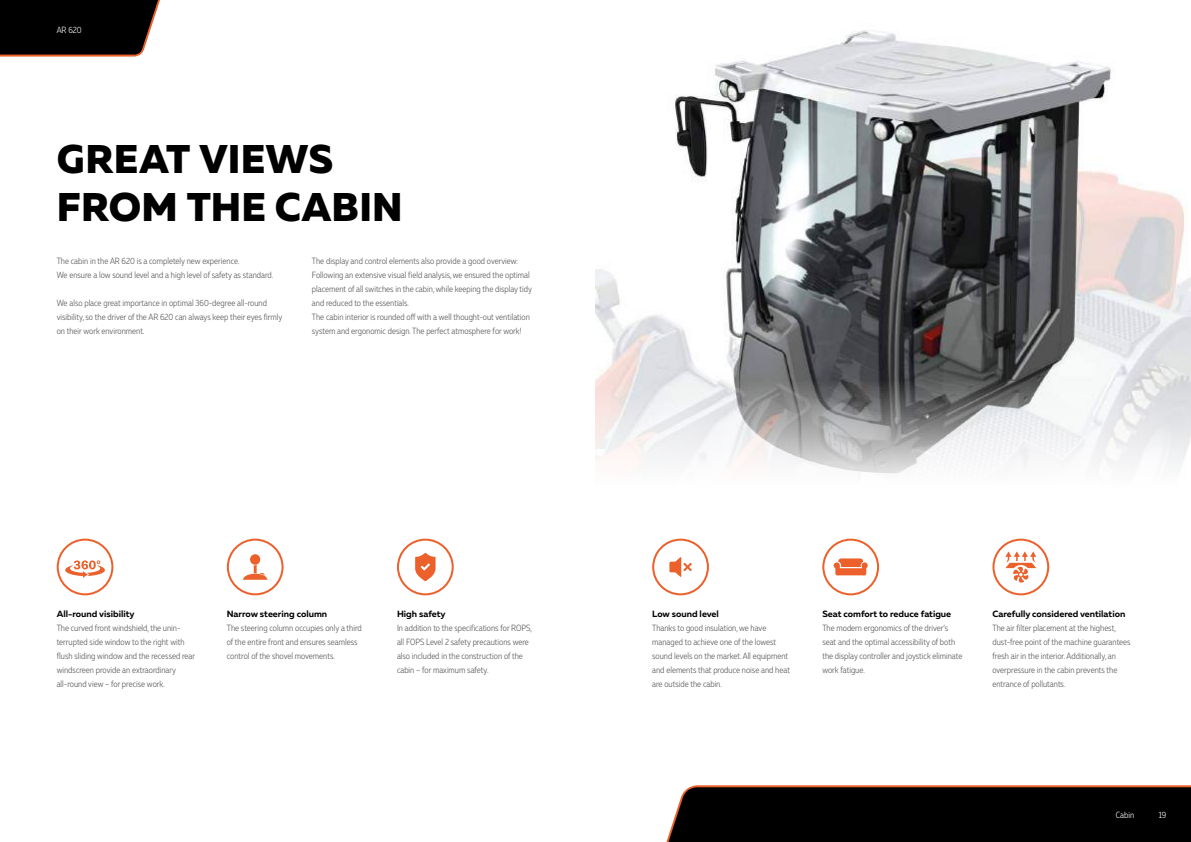
<style>
.page{position:relative;width:1191px;height:842px;background:#fff}
.page>*{position:absolute;margin:0;border:0;box-sizing:border-box;transform-origin:0 0}
.t1{font:800 40px/48px "Muller";letter-spacing:.005em;color:#000}
.t2{font:300 9px/14px "Muller Narrow";color:#575656}
.t3{font:700 9px "Muller";color:#000}
.t4{font:300 9px "Muller Narrow";color:#fff}
</style>
<div class="page">
<img style="left:595px;top:30px;width:596px;height:444px">
<svg style="left:0;top:0;width:160px;height:57px;background:#191311"></svg>
<svg style="left:666px;top:785px;width:525px;height:57px;background:#100b09"></svg>
<div style="left:227px;top:539px;width:56px;height:56px;border:2px solid #eb602b;border-radius:50%"></div>
<div style="left:652px;top:539px;width:57px;height:56px;border:2px solid #eb602b;border-radius:50%"></div>
<svg style="left:669px;top:557px;width:23px;height:20px"></svg>
<div style="left:822px;top:539px;width:57px;height:56px;border:2px solid #eb602b;border-radius:50%"></div>
<svg style="left:833px;top:558px;width:34px;height:17px"></svg>
<div style="left:250px;top:554px;width:10px;height:11px;background:#eb602b;border-radius:50%"></div>
<svg style="left:243px;top:565px;width:24px;height:15px"></svg>
<div style="left:992px;top:539px;width:57px;height:56px;border:2px solid #eb602b;border-radius:50%"></div>
<div style="left:57px;top:539px;width:56px;height:56px;border:2px solid #eb602b;border-radius:50%"></div>
<div style="left:397px;top:539px;width:57px;height:56px;border:2px solid #eb602b;border-radius:50%"></div>
<svg style="left:1005px;top:551px;width:31px;height:32px"></svg>
<svg style="left:65px;top:560px;width:40px;height:18px"></svg>
<svg style="left:415px;top:553px;width:20px;height:28px"></svg>
<p class="t4" style="left:57px;top:24px;width:26px">AR 620</p>
<h1 class="t1" style="left:57px;top:135px;width:347px">GREAT VIEWS<br>FROM THE CABIN</h1>
<p class="t2" style="left:57px;top:253px;width:218px">The cabin in the AR 620 is a completely new experience.<br>We ensure a low sound level and a high level of safety as standard.</p>
<p class="t2" style="left:57px;top:295px;width:227px">We also place great importance in optimal 360-degree all-round visibility, so the driver of the AR 620 can always keep their eyes firmly on their work environment.</p>
<p class="t2" style="left:312px;top:254px;width:222px">The display and control elements also provide a good overview:<br>Following an extensive visual field analysis, we ensured the optimal placement of all switches in the cabin, while keeping the display tidy and reduced to the essentials.<br>The cabin interior is rounded off with a well thought-out ventilation system and ergonomic design. The perfect atmosphere for work!</p>
<p class="t3" style="left:57px;top:608px;width:79px">All-round visibility</p>
<p class="t2" style="left:57px;top:620px;width:140px">The curved front windshield, the unin&shy;terrupted side window to the right with flush sliding window and the recessed rear windscreen provide an extraordinary all-round view – for precise work.</p>
<p class="t3" style="left:227px;top:608px;width:102px">Narrow steering column</p>
<p class="t2" style="left:227px;top:620px;width:136px">The steering column occupies only a third of the entire front and ensures seamless control of the shovel movements.</p>
<p class="t3" style="left:397px;top:608px;width:50px">High safety</p>
<p class="t2" style="left:397px;top:620px;width:136px">In addition to the specifications for ROPS, all FOPS Level 2 safety precautions were also included in the construction of the cabin – for maximum safety.</p>
<p class="t3" style="left:652px;top:608px;width:68px">Low sound level</p>
<p class="t2" style="left:652px;top:620px;width:139px">Thanks to good insulation, we have managed to achieve one of the lowest sound levels on the market. All equipment and elements that produce noise and heat are outside the cabin.</p>
<p class="t3" style="left:822px;top:608px;width:130px">Seat comfort to reduce fatigue</p>
<p class="t2" style="left:822px;top:620px;width:142px">The modern ergonomics of the driver’s seat and the optimal accessibility of both the display controller and joystick eliminate work fatigue.</p>
<p class="t3" style="left:992px;top:608px;width:134px">Carefully considered ventilation</p>
<p class="t2" style="left:992px;top:620px;width:140px">The air filter placement at the highest, dust-free point of the machine guarantees fresh air in the interior. Additionally, an overpressure in the cabin prevents the entrance of pollutants.</p>
<p class="t4" style="left:1116px;top:809px;width:20px">Cabin</p>
<p class="t4" style="left:1158px;top:809px;width:9px">19</p>
</div>
